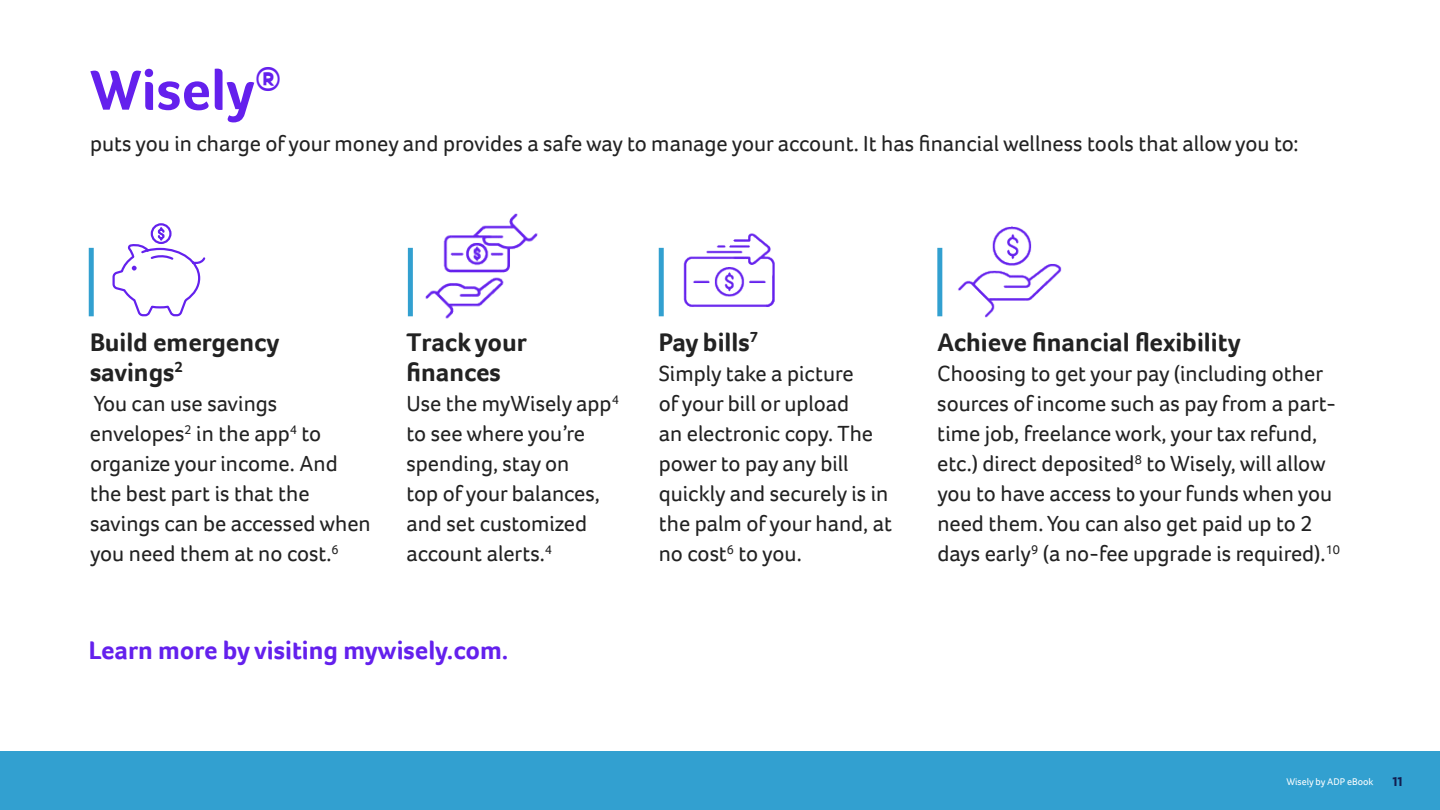
<style>
.page{position:relative;width:1440px;height:810px;background:#fff}
.page>*{position:absolute;margin:0;border:0;box-sizing:border-box;transform-origin:0 0}
.t1{font:700 57.5px "Foco";color:#6420ed}
.t2{font:700 26.25px/30px "Foco";color:#222}
.t3{font:700 26.25px "Foco";color:#6420ed}
.t4{font:22.5px/30px "Foco";color:#222}
.t5{font:700 12.5px "Specter";color:#121c4e}
.t6{font:10px "Foco";color:#fff}
</style>
<div class="page">
<div style="left:0;top:752px;width:1440px;height:58px;background:#32a0d0"></div>
<img style="left:683px;top:233px;width:92px;height:74px">
<img style="left:411px;top:213px;width:127px;height:106px">
<img style="left:958px;top:226px;width:104px;height:92px">
<div style="left:89px;top:248px;width:5px;height:68px;background:#32a0d0"></div>
<div style="left:408px;top:248px;width:5px;height:68px;background:#32a0d0"></div>
<div style="left:659px;top:248px;width:5px;height:68px;background:#32a0d0"></div>
<div style="left:937px;top:248px;width:5px;height:68px;background:#32a0d0"></div>
<div style="left:151px;top:223px;width:21px;height:21px;border:2px solid #6321ed;border-radius:50%"></div>
<svg style="left:112px;top:226px;width:94px;height:91px"></svg>
<h1 class="t1" style="left:90px;top:52px;width:194px">Wisely<sup>®</sup></h1>
<p class="t4" style="left:90px;top:128px;width:1211px">puts you in charge of your money and provides a safe way to manage your account. It has financial wellness tools that allow you to:</p>
<p class="t2" style="left:90px;top:327px;width:191px">Build emergency savings<sup>2</sup></p>
<p class="t4" style="left:90px;top:388px;width:282px">You can use savings envelopes<sup>2</sup> in the app<sup>4</sup> to organize your income. And the best part is that the savings can be accessed when you need them at no cost.<sup>6</sup></p>
<p class="t2" style="left:406px;top:327px;width:122px">Track your finances</p>
<p class="t4" style="left:406px;top:388px;width:214px">Use the myWisely app<sup>4 </sup>to see where you’re spending, stay on<br>top of your balances, and set customized account alerts.<sup>4</sup></p>
<p class="t3" style="left:89px;top:632px;width:421px">Learn more by visiting mywisely.com.</p>
<p class="t2" style="left:659px;top:327px;width:101px">Pay bills<sup>7</sup></p>
<p class="t4" style="left:659px;top:358px;width:235px">Simply take a picture<br>of your bill or upload<br>an electronic copy. The power to pay any bill quickly and securely is in the palm of your hand, at no cost<sup>6</sup> to you.</p>
<p class="t2" style="left:937px;top:327px;width:305px">Achieve financial flexibility</p>
<p class="t4" style="left:937px;top:358px;width:404px">Choosing to get your pay (including other sources of income such as pay from a part&shy;time job, freelance work, your tax refund, etc.) direct deposited<sup>8</sup> to Wisely, will allow you to have access to your funds when you need them. You can also get paid up to 2 days early<sup>9</sup> (a no-fee upgrade is required).<sup>10</sup></p>
<p class="t6" style="left:1286px;top:775px;width:89px">Wisely by ADP eBook</p>
<p class="t5" style="left:1392px;top:773px;width:12px">11</p>
</div>
